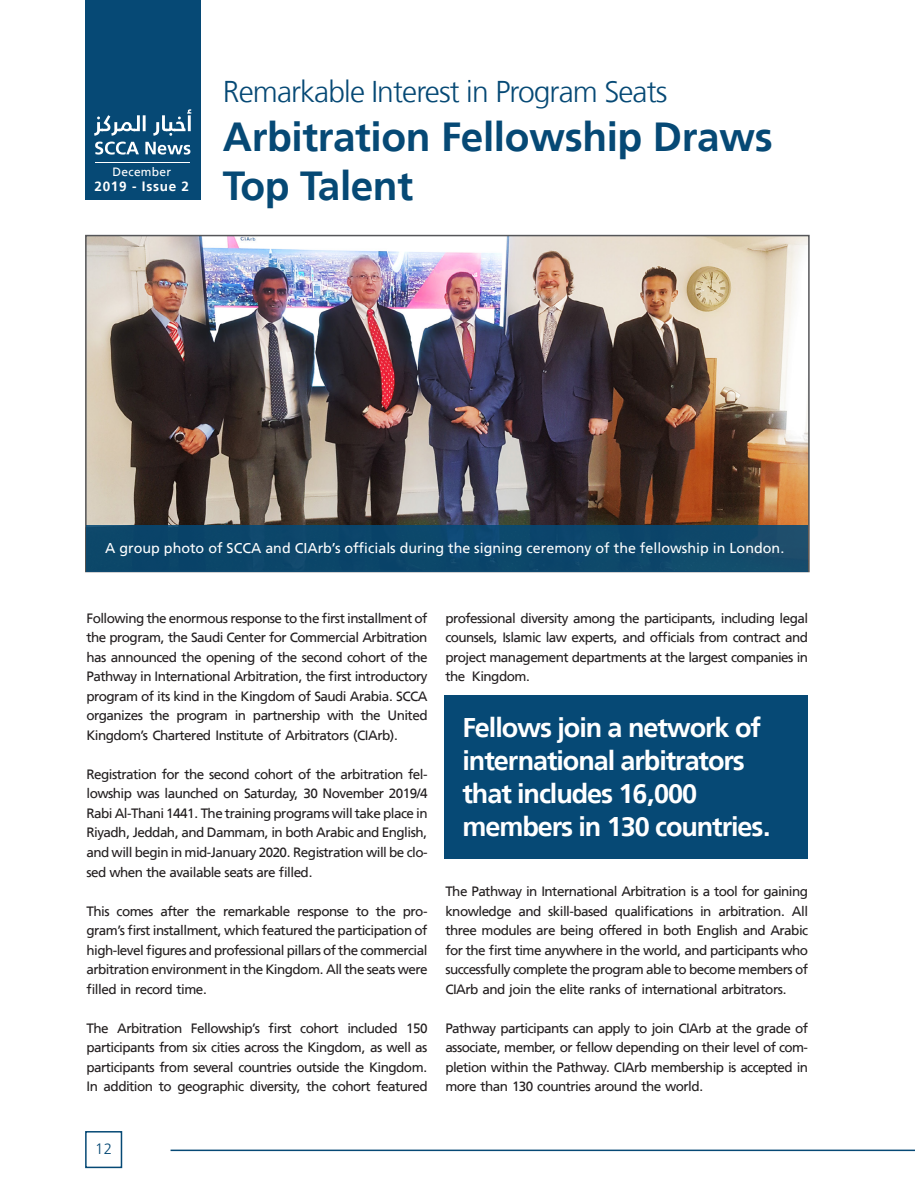
<style>
.page{position:relative;width:915px;height:1191px;background:#fff}
.page>*{position:absolute;margin:0;border:0;box-sizing:border-box;transform-origin:0 0}
.t1{font:700 40.5px/48.6px "Frutiger LT Arabic 65";letter-spacing:-.01em;color:#064975}
.t2{font:300 30px "Frutiger LT Arabic 45";letter-spacing:-.03em;color:#064975}
.t3{font:700 27px/33px "Frutiger LT Arabic 65";letter-spacing:-.04em;color:#fff}
.t4{font:300 15px "Frutiger LT Arabic 45";color:#064975}
.t5{font:14.25px "Frutiger LT Arabic 55 Roman";color:#fff}
.t6{font:13.5px/19.5px "Frutiger LT Arabic 55 Roman";letter-spacing:-.04em;color:#231f20;text-align:justify}
.t7{font:700 13.5px "Frutiger LT Arabic 65";letter-spacing:.05em;color:#fff}
.t8{font:12px "Frutiger LT Arabic 55 Roman";letter-spacing:.02em;color:#fff}
</style>
<div class="page">
<div style="left:85px;top:0;width:116px;height:200px;background:#064975"></div>
<svg style="left:94px;top:109px;width:97px;height:27px"></svg>
<svg style="left:95px;top:142px;width:44px;height:13px"></svg>
<svg style="left:145px;top:142px;width:45px;height:13px"></svg>
<hr style="left:95px;top:162px;width:94px;height:1px;background:#fff">
<div style="left:85px;top:1131px;width:37px;height:37px;border:2px solid #064975"></div>
<hr style="left:170px;top:1149px;width:744px;height:2px;background:#064975">
<img style="left:88px;top:238px;width:718px;height:287px">
<div style="left:86px;top:525px;width:721px;height:47px;background:linear-gradient(to right,#08446a,#134a6c)"></div>
<div style="left:444px;top:695px;width:363px;height:164px;background:#064975"></div>
<p class="t8" style="left:113px;top:163px;width:60px">December</p>
<p class="t7" style="left:94px;top:176px;width:96px">2019 - Issue 2</p>
<p class="t2" style="left:223px;top:69px;width:446px">Remarkable Interest in Program Seats</p>
<p class="t1" style="left:223px;top:112px;width:551px">Arbitration Fellowship Draws<br>Top Talent</p>
<p class="t5" style="left:105px;top:537px;width:680px">A group photo of SCCA and CIArb’s officials during the signing ceremony of the fellowship in London.</p>
<p class="t6" style="left:86px;top:608px;width:342px">Following the enormous response to the first installment of the program, the Saudi Center for Commercial Arbitration has announced the opening of the second cohort of the Pathway in International Arbitration, the first introductory program of its kind in the Kingdom of Saudi Arabia. SCCA organizes the program in partnership with the United Kingdom’s Chartered Institute of Arbitrators (CIArb).</p>
<p class="t6" style="left:86px;top:764px;width:342px">Registration for the second cohort of the arbitration fel&shy;lowship was launched on Saturday, 30 November 2019/4<br>Rabi Al-Thani 1441. The training programs will take place in Riyadh, Jeddah, and Dammam, in both Arabic and English, and will begin in mid-January 2020. Registration will be clo&shy;sed when the available seats are filled.</p>
<p class="t6" style="left:86px;top:901px;width:342px">This comes after the remarkable response to the pro&shy;gram’s first installment, which featured the participation of high-level figures and professional pillars of the commercial arbitration environment in the Kingdom. All the seats were filled in record time.</p>
<p class="t6" style="left:86px;top:1018px;width:342px">The Arbitration Fellowship’s first cohort included 150 participants from six cities across the Kingdom, as well as participants from several countries outside the Kingdom.<br>In addition to geographic diversity, the cohort featured</p>
<p class="t6" style="left:445px;top:608px;width:364px">professional diversity among the participants, including legal counsels, Islamic law experts, and officials from contract and project management departments at the largest companies in the Kingdom.</p>
<p class="t3" style="left:462px;top:710px;width:300px">Fellows join a network of international arbitrators that includes 16,000</p>
<p class="t3" style="left:462px;top:809px;width:310px">members in 130 countries.</p>
<p class="t6" style="left:445px;top:881px;width:364px">The Pathway in International Arbitration is a tool for gaining knowledge and skill-based qualifications in arbitration. All three modules are being offered in both English and Arabic for the first time anywhere in the world, and participants who successfully complete the program able to become members of CIArb and join the elite ranks of international arbitrators.</p>
<p class="t6" style="left:445px;top:1018px;width:364px">Pathway participants can apply to join CIArb at the grade of associate, member, or fellow depending on their level of com&shy;pletion within the Pathway. CIArb membership is accepted in more than 130 countries around the world.</p>
<p class="t4" style="left:95px;top:1137px;width:18px">12</p>
</div>
